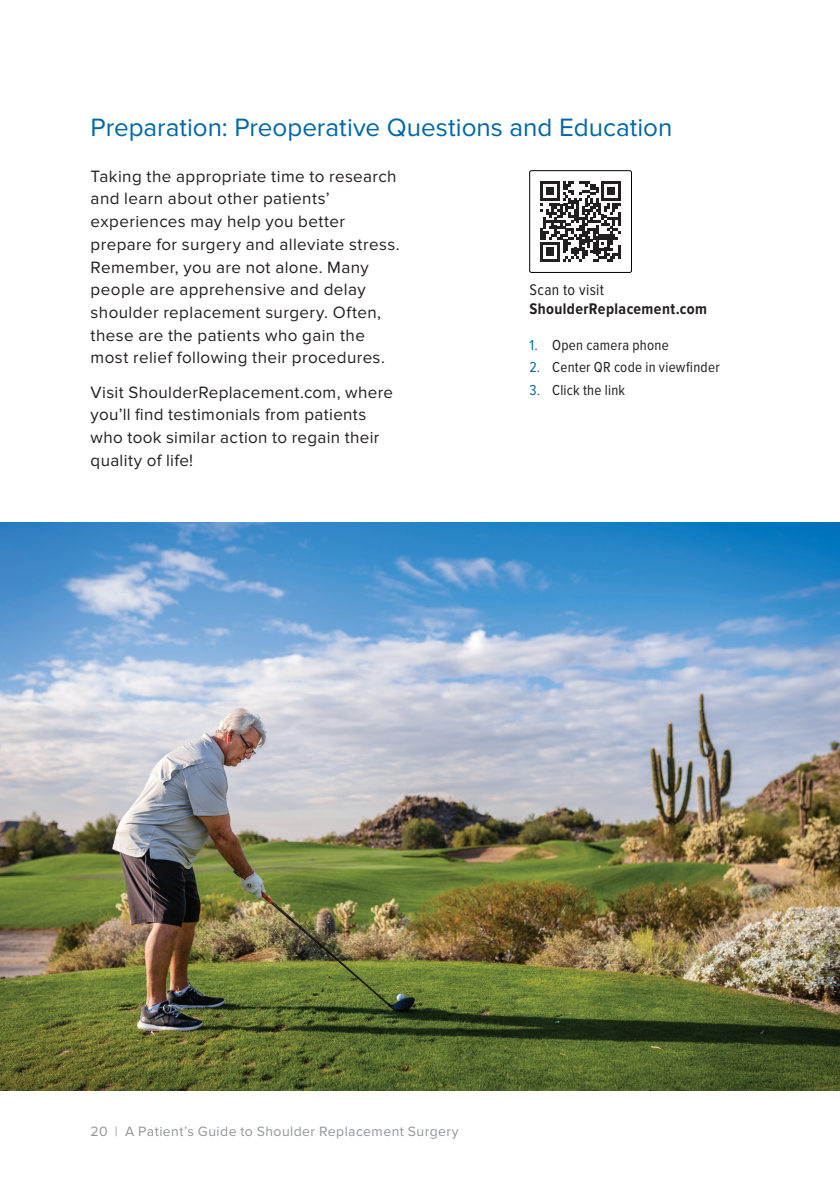
<style>
.page{position:relative;width:840px;height:1191px;background:#fff}
.page>*{position:absolute;margin:0;border:0;box-sizing:border-box;transform-origin:0 0}
.t1{font:26px "Proxima Nova";color:#0067a7}
.t2{font:17px/22.8px "Proxima Nova";letter-spacing:.025em;color:#231f20}
.t3{font:700 16px "Proxima Nova Cond";letter-spacing:.025em;color:#231f20}
.t4{font:16px "Proxima Nova Cond";letter-spacing:.025em;color:#231f20}
.t5{font:15px "Proxima Nova Cond";letter-spacing:.02em;color:#231f20}
.t6{font:14px "Proxima Nova";letter-spacing:.03em;color:#939598}
.s1{color:#0067a7}
</style>
<div class="page">
<img style="left:0;top:523px;width:840px;height:568px">
<svg style="left:540px;top:181px;width:80px;height:81px"></svg>
<div style="left:529px;top:170px;width:102px;height:103px;border:1px solid #000;border-radius:2px"></div>
<h1 class="t1" style="left:91px;top:113px;width:583px">Preparation: Preoperative Questions and Education</h1>
<p class="t2" style="left:91px;top:165px;width:310px">Taking the appropriate time to research and learn about other patients’ experiences may help you better prepare for surgery and alleviate stress.<br>Remember, you are not alone. Many people are apprehensive and delay shoulder replacement surgery. Often, these are the patients who gain the most relief following their procedures.</p>
<p class="t2" style="left:91px;top:381px;width:304px">Visit ShoulderReplacement.com, where you’ll find testimonials from patients who took similar action to regain their quality of life!</p>
<p class="t4" style="left:529px;top:281px;width:76px">Scan to visit</p>
<p class="t3" style="left:529px;top:300px;width:179px">ShoulderReplacement.com</p>
<p class="t5" style="left:529px;top:336px;width:141px"><span class="s1">1.</span> Open camera phone</p>
<p class="t5" style="left:529px;top:359px;width:192px"><span class="s1">2.</span> Center QR code in viewfinder</p>
<p class="t5" style="left:529px;top:382px;width:97px"><span class="s1">3.</span> Click the link</p>
<p class="t6" style="left:91px;top:1123px;width:369px">20 | A Patient’s Guide to Shoulder Replacement Surgery</p>
</div>
